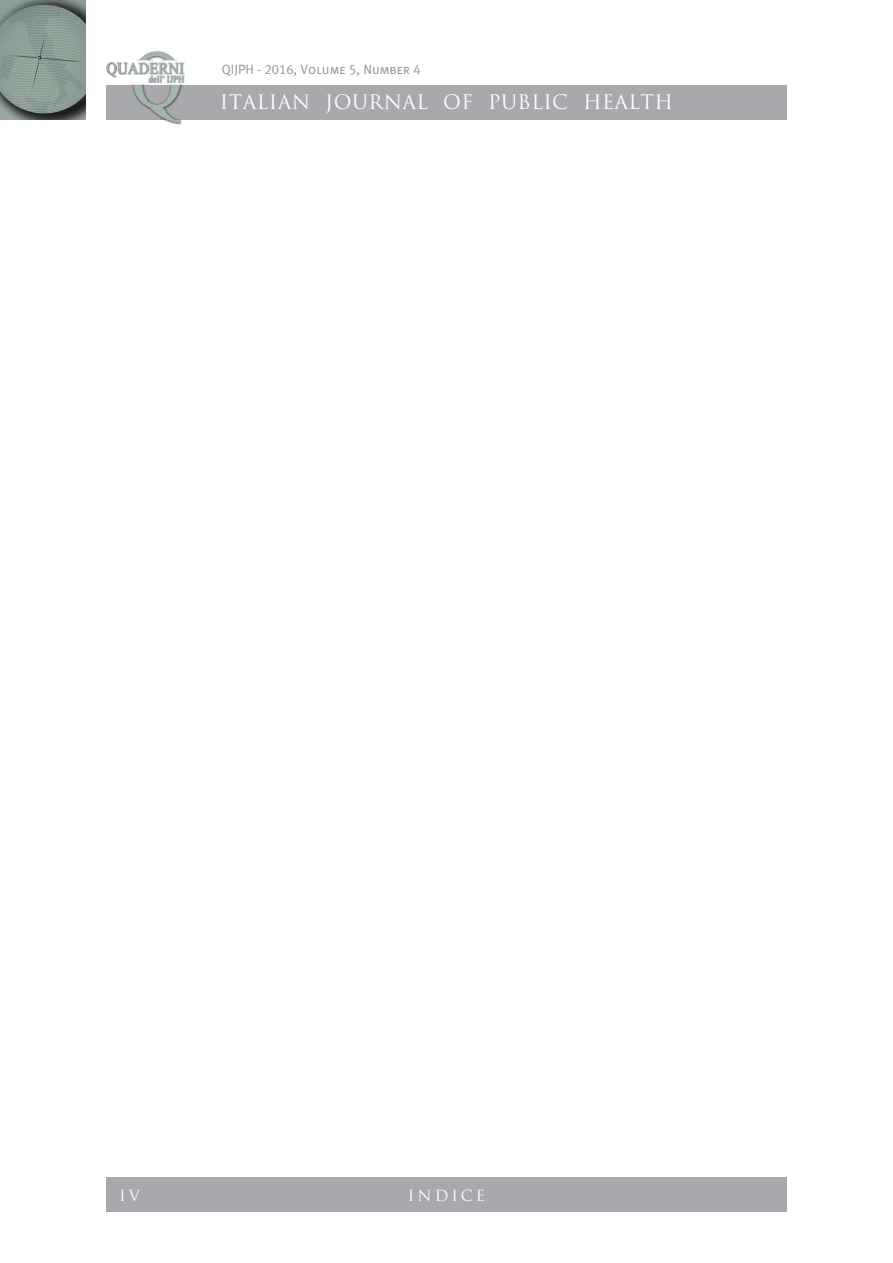
<style>
.page{position:relative;width:893px;height:1263px;background:#fff}
.page>*{position:absolute;margin:0;border:0;box-sizing:border-box;transform-origin:0 0}
.t1{font:19.5px "Trajan Pro";letter-spacing:.02em;color:#fff}
.t2{font:15px "Trajan Pro";letter-spacing:.2em;color:#fff}
.t3{font:13.5px "Meta Plus Normal Caps";color:#939598}
</style>
<div class="page">
<img style="left:0;top:0;width:85px;height:119px">
<div style="left:106px;top:85px;width:681px;height:34px;background:#a8a9ad"></div>
<img style="left:106px;top:51px;width:80px;height:74px">
<div style="left:106px;top:1178px;width:681px;height:34px;background:#a8a9ad"></div>
<p class="t3" style="left:222px;top:62px;width:201px">QIJPH - 2016, Volume 5, Number 4</p>
<p class="t1" style="left:220px;top:90px;width:455px">ITALIAN JOURNAL OF PUBLIC HEALTH</p>
<p class="t2" style="left:119px;top:1185px;width:22px">IV</p>
<p class="t2" style="left:408px;top:1185px;width:79px">INDICE</p>
</div>
